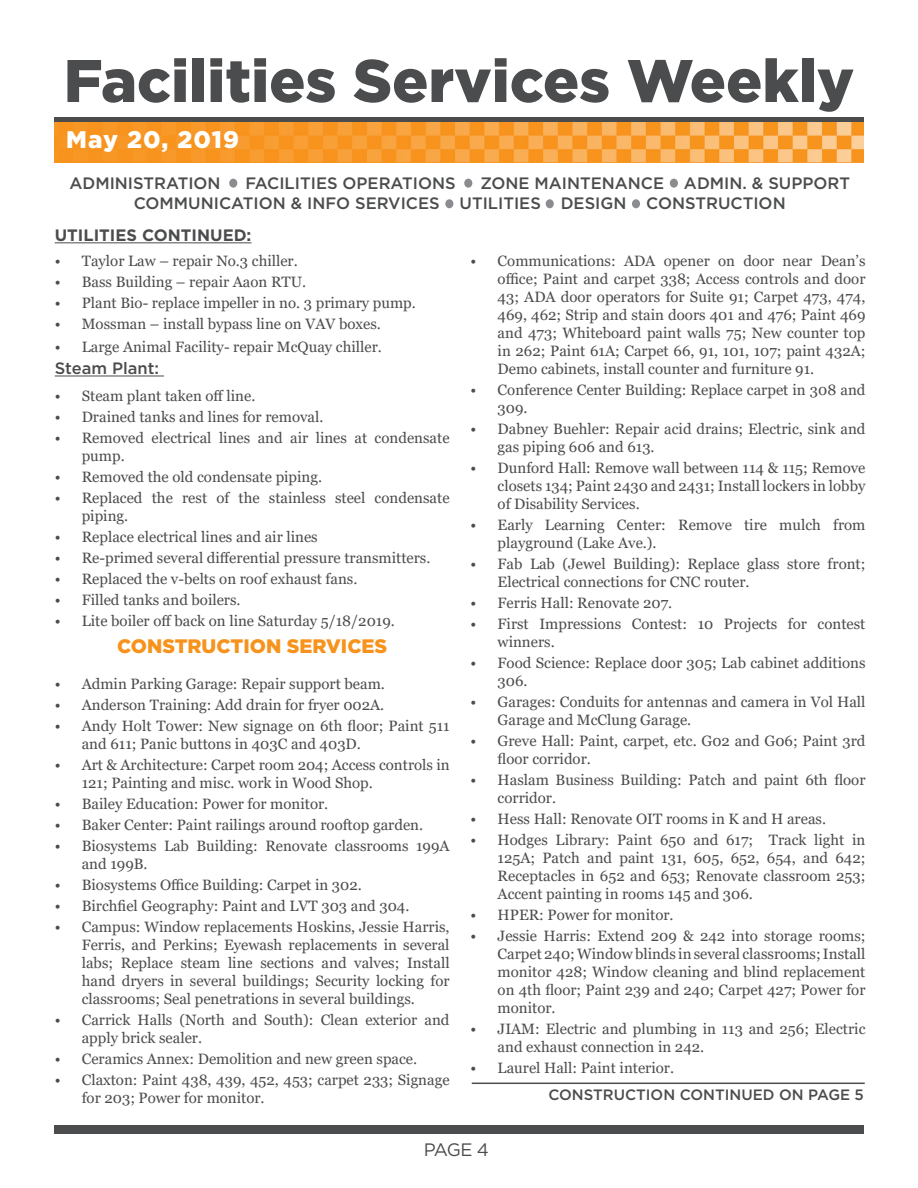
<style>
.page{position:relative;width:918px;height:1188px;background:#fff}
.page>*{position:absolute;margin:0;border:0;box-sizing:border-box;transform-origin:0 0}
.t1{font:900 60px "Gotham";color:#4b4c4d}
.t2{font:900 24px "Gotham";letter-spacing:.05em;color:#fff}
.t3{font:900 19.5px "Gotham";color:#f7931d}
.t4{font:18px "Gotham";color:#4b4c4d}
.t5{font:500 16.5px/19.8px "Gotham";color:#4b4c4d}
.t6{font:700 16.5px "Gotham";color:#4b4c4d}
.t7{font:15px/18px "Georgia";color:#4b4c4d}
.t8{font:500 15px "Gotham";color:#4b4c4d}
</style>
<div class="page">
<div style="left:229px;top:179px;width:8px;height:9px;background:#8a8c8f;border-radius:50%"></div>
<div style="left:445px;top:199px;width:8px;height:9px;background:#8a8c8f;border-radius:50%"></div>
<div style="left:670px;top:179px;width:8px;height:9px;background:#8a8c8f;border-radius:50%"></div>
<div style="left:464px;top:179px;width:8px;height:9px;background:#8a8c8f;border-radius:50%"></div>
<div style="left:546px;top:199px;width:8px;height:9px;background:#8a8c8f;border-radius:50%"></div>
<div style="left:632px;top:199px;width:8px;height:9px;background:#8a8c8f;border-radius:50%"></div>
<div style="left:54px;top:1125px;width:810px;height:9px;background:#4b4c4d"></div>
<hr style="left:55px;top:376px;width:109px;height:1px;background:#4b4c4d">
<div style="left:54px;top:117px;width:810px;height:6px;background:#4b4c4d"></div>
<img style="left:54px;top:122px;width:810px;height:40px">
<hr style="left:472px;top:1083px;width:393px;height:1px;background:#4b4c4d">
<hr style="left:55px;top:242px;width:197px;height:1px;background:#4b4c4d">
<p class="t1" style="left:64px;top:39px;width:792px">Facilities Services Weekly</p>
<p class="t2" style="left:66px;top:123px;width:175px">May 20, 2019</p>
<p class="t5" style="left:69px;top:173px;width:153px">ADMINISTRATION</p>
<p class="t5" style="left:245px;top:173px;width:212px">FACILITIES OPERATIONS</p>
<p class="t5" style="left:134px;top:173px;width:718px;text-indent:347px">ZONE MAINTENANCE ADMIN. &amp; SUPPORT<br>COMMUNICATION &amp; INFO SERVICES UTILITIES DESIGN CONSTRUCTION</p>
<p class="t6" style="left:55px;top:224px;width:198px">UTILITIES CONTINUED:</p>
<p class="t7" style="left:55px;top:252px;width:245px">• Taylor Law – repair No.3 chiller.</p>
<p class="t7" style="left:55px;top:273px;width:253px">• Bass Building – repair Aaon RTU.</p>
<p class="t7" style="left:55px;top:294px;width:363px">• Plant Bio- replace impeller in no. 3 primary pump.</p>
<p class="t7" style="left:55px;top:315px;width:328px">• Mossman – install bypass line on VAV boxes.</p>
<p class="t7" style="left:55px;top:338px;width:329px">• Large Animal Facility- repair McQuay chiller.</p>
<p class="t5" style="left:55px;top:358px;width:106px">Steam Plant:</p>
<p class="t7" style="left:55px;top:387px;width:202px">• Steam plant taken off line.</p>
<p class="t7" style="left:55px;top:408px;width:270px">• Drained tanks and lines for removal.</p>
<p class="t7" style="left:82px;top:429px;width:369px;text-indent:-27px">• Removed electrical lines and air lines at condensate pump.</p>
<p class="t7" style="left:55px;top:468px;width:269px">• Removed the old condensate piping.</p>
<p class="t7" style="left:82px;top:489px;width:369px;text-indent:-27px">• Replaced the rest of the stainless steel condensate piping.</p>
<p class="t7" style="left:55px;top:528px;width:264px">• Replace electrical lines and air lines</p>
<p class="t7" style="left:55px;top:549px;width:377px">• Re-primed several differential pressure transmitters.</p>
<p class="t7" style="left:55px;top:570px;width:304px">• Replaced the v-belts on roof exhaust fans.</p>
<p class="t7" style="left:55px;top:591px;width:187px">• Filled tanks and boilers.</p>
<p class="t7" style="left:55px;top:612px;width:342px">• Lite boiler off back on line Saturday 5/18/2019.</p>
<p class="t3" style="left:117px;top:632px;width:272px">CONSTRUCTION SERVICES</p>
<p class="t7" style="left:55px;top:675px;width:332px">• Admin Parking Garage: Repair support beam.</p>
<p class="t7" style="left:55px;top:696px;width:331px">• Anderson Training: Add drain for fryer 002A.</p>
<p class="t7" style="left:82px;top:717px;width:369px;text-indent:-27px">• Andy Holt Tower: New signage on 6th floor; Paint 511 and 611; Panic buttons in 403C and 403D.</p>
<p class="t7" style="left:82px;top:756px;width:369px;text-indent:-27px">• Art &amp; Architecture: Carpet room 204; Access controls in<br>121; Painting and misc. work in Wood Shop.</p>
<p class="t7" style="left:55px;top:795px;width:275px">• Bailey Education: Power for monitor.</p>
<p class="t7" style="left:55px;top:816px;width:370px">• Baker Center: Paint railings around rooftop garden.</p>
<p class="t7" style="left:82px;top:837px;width:369px;text-indent:-27px">• Biosystems Lab Building: Renovate classrooms 199A and 199B.</p>
<p class="t7" style="left:55px;top:876px;width:309px">• Biosystems Office Building: Carpet in 302.</p>
<p class="t7" style="left:55px;top:897px;width:356px">• Birchfiel Geography: Paint and LVT 303 and 304.</p>
<p class="t7" style="left:82px;top:918px;width:369px;text-align:justify;text-indent:-27px">• Campus: Window replacements Hoskins, Jessie Harris, Ferris, and Perkins; Eyewash replacements in several labs; Replace steam line sections and valves; Install hand dryers in several buildings; Security locking for classrooms; Seal penetrations in several buildings.</p>
<p class="t7" style="left:82px;top:1011px;width:369px;text-indent:-27px">• Carrick Halls (North and South): Clean exterior and apply brick sealer.</p>
<p class="t7" style="left:55px;top:1050px;width:364px">• Ceramics Annex: Demolition and new green space.</p>
<p class="t7" style="left:82px;top:1071px;width:369px;text-indent:-27px">• Claxton: Paint 438, 439, 452, 453; carpet 233; Signage for 203; Power for monitor.</p>
<p class="t7" style="left:498px;top:252px;width:369px;text-align:justify;text-indent:-27px">• Communications: ADA opener on door near Dean’s office; Paint and carpet 338; Access controls and door 43; ADA door operators for Suite 91; Carpet 473, 474, 469, 462; Strip and stain doors 401 and 476; Paint 469 and 473; Whiteboard paint walls 75; New counter top in 262; Paint 61A; Carpet 66, 91, 101, 107; paint 432A; Demo cabinets, install counter and furniture 91.</p>
<p class="t7" style="left:498px;top:381px;width:369px;text-indent:-27px">• Conference Center Building: Replace carpet in 308 and<br>309.</p>
<p class="t7" style="left:498px;top:420px;width:369px;text-indent:-27px">• Dabney Buehler: Repair acid drains; Electric, sink and gas piping 606 and 613.</p>
<p class="t7" style="left:498px;top:459px;width:369px;text-align:justify;text-indent:-27px">• Dunford Hall: Remove wall between 114 &amp; 115; Remove closets 134; Paint 2430 and 2431; Install lockers in lobby of Disability Services.</p>
<p class="t7" style="left:498px;top:516px;width:369px;text-indent:-27px">• Early Learning Center: Remove tire mulch from playground (Lake Ave.).</p>
<p class="t7" style="left:498px;top:555px;width:369px;text-indent:-27px">• Fab Lab (Jewel Building): Replace glass store front;<br>Electrical connections for CNC router.</p>
<p class="t7" style="left:471px;top:594px;width:203px">• Ferris Hall: Renovate 207.</p>
<p class="t7" style="left:498px;top:615px;width:369px;text-indent:-27px">• First Impressions Contest: 10 Projects for contest winners.</p>
<p class="t7" style="left:498px;top:654px;width:369px;text-indent:-27px">• Food Science: Replace door 305; Lab cabinet additions<br>306.</p>
<p class="t7" style="left:498px;top:693px;width:369px;text-indent:-27px">• Garages: Conduits for antennas and camera in Vol Hall<br>Garage and McClung Garage.</p>
<p class="t7" style="left:498px;top:732px;width:369px;text-indent:-27px">• Greve Hall: Paint, carpet, etc. G02 and G06; Paint 3rd floor corridor.</p>
<p class="t7" style="left:498px;top:771px;width:369px;text-indent:-27px">• Haslam Business Building: Patch and paint 6th floor corridor.</p>
<p class="t7" style="left:471px;top:810px;width:357px">• Hess Hall: Renovate OIT rooms in K and H areas.</p>
<p class="t7" style="left:498px;top:831px;width:369px;text-align:justify;text-indent:-27px">• Hodges Library: Paint 650 and 617; Track light in 125A; Patch and paint 131, 605, 652, 654, and 642; Receptacles in 652 and 653; Renovate classroom 253; Accent painting in rooms 145 and 306.</p>
<p class="t7" style="left:471px;top:906px;width:205px">• HPER: Power for monitor.</p>
<p class="t7" style="left:498px;top:927px;width:369px;text-align:justify;text-indent:-27px">• Jessie Harris: Extend 209 &amp; 242 into storage rooms; Carpet 240; Window blinds in several classrooms; Install monitor 428; Window cleaning and blind replacement on 4th floor; Paint 239 and 240; Carpet 427; Power for monitor.</p>
<p class="t7" style="left:498px;top:1020px;width:369px;text-indent:-27px">• JIAM: Electric and plumbing in 113 and 256; Electric and exhaust connection in 242.</p>
<p class="t7" style="left:471px;top:1059px;width:205px">• Laurel Hall: Paint interior.</p>
<p class="t8" style="left:548px;top:1085px;width:317px">CONSTRUCTION CONTINUED ON PAGE 5</p>
<p class="t4" style="left:424px;top:1138px;width:67px">PAGE 4</p>
</div>
